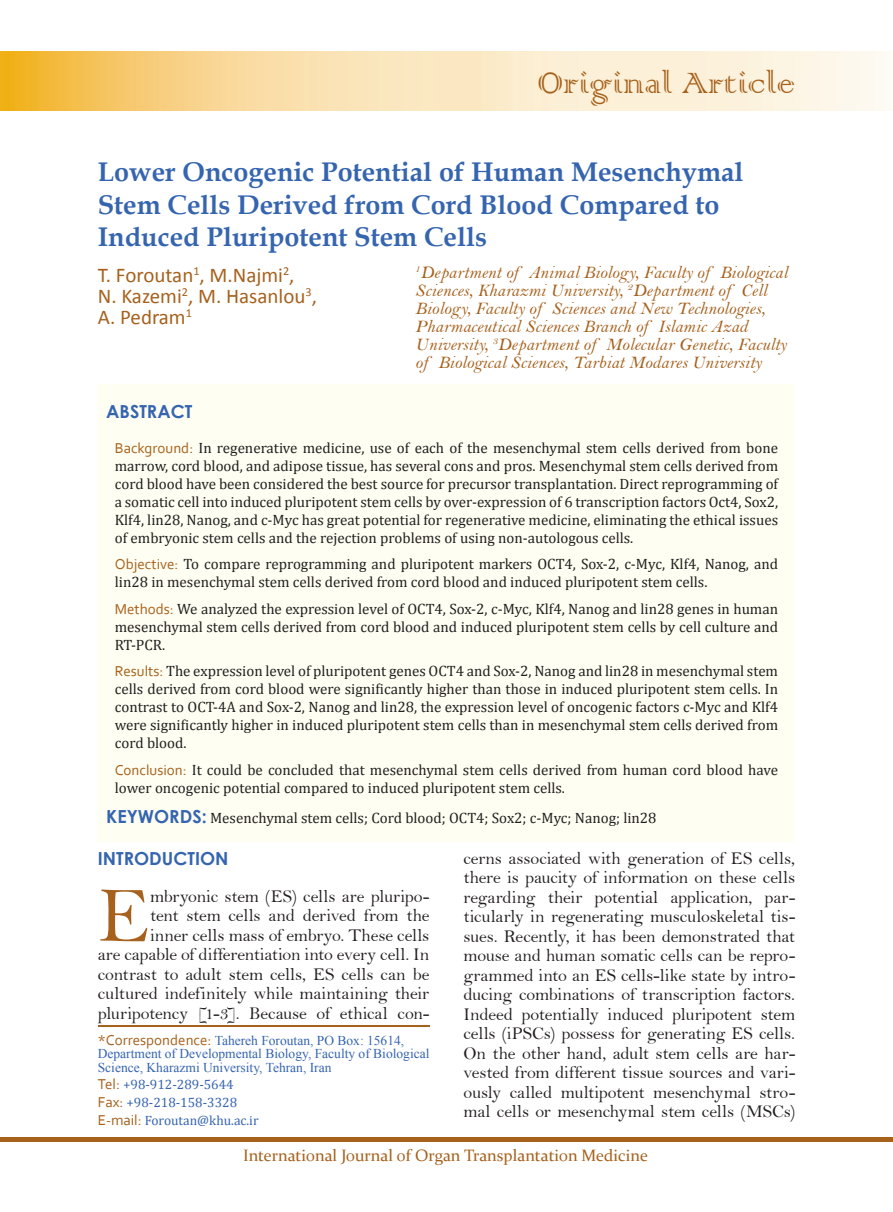
<style>
.page{position:relative;width:893px;height:1212px;background:#fff}
.page>*{position:absolute;margin:0;border:0;box-sizing:border-box;transform-origin:0 0}
.Body_first_Para{font:79.65px "Bell";color:#a6611c}
.Type_of_Article{font:39px "Colonna";color:#a6611c}
.t1{font:700 27px/32.4px "Book Antiqua";color:#3665b0}
.Authors{font:21px/21px "Calibri";color:#a6611c}
.Body_first_Para-2{font:18px/19.5px "Bell";letter-spacing:-.01em;color:#231f20;text-align:right}
.Affiliation{font:18px/18px "Bell MT Italic";color:#a6611c}
.Heading{font:700 18px "Century Gothic";color:#3665b0}
.t2{font:16.5px "Constantia";color:#a6611c}
.Abstract{font:15px/18px "Cambria";color:#231f20;text-align:justify}
.Key_word{font:15px "Cambria";color:#231f20}
.Corespondence{font:13.5px/13.5px "Times New Roman";color:#3665b0}
.Corespondence-2{font:13.5px "Cambria";color:#3665b0}
.s1{font-family:"Corbel";color:#a6611c}
.s2{font-family:"Century Gothic";font-weight:700;font-size:18px;color:#3665b0}
.s3{font-family:"Corbel";font-size:15px;color:#a6611c}
</style>
<div class="page">
<div style="left:0;top:1137px;width:893px;height:5px;background:#a6611c"></div>
<img style="left:0;top:52px;width:883px;height:59px">
<div style="left:98px;top:385px;width:697px;height:457px;background:#fffef2"></div>
<hr style="left:98px;top:1025px;width:331px;height:2px;background:#a6611c">
<p class="Type_of_Article" style="left:538px;top:57px;width:259px">Original Article</p>
<p class="t1" style="left:98px;top:156px;width:647px">Lower Oncogenic Potential of Human Mesenchymal<br>Stem Cells Derived from Cord Blood Compared to<br>Induced Pluripotent Stem Cells</p>
<p class="Authors" style="left:98px;top:264px;width:221px">T. Foroutan<sup>1</sup>, M.Najmi<sup>2</sup>,<br>N. Kazemi<sup>2</sup>, M. Hasanlou<sup>3</sup>,<br>A. Pedram<sup>1</sup></p>
<p class="Affiliation" style="left:415px;top:263px;width:374px"><sup>1</sup>Department of Animal Biology, Faculty of Biological Sciences, Kharazmi University, <sup>2</sup>Department of Cell Biology, Faculty of Sciences and New Technologies, Pharmaceutical Sciences Branch of Islamic Azad University, <sup>3</sup>Department of Molecular Genetic, Faculty of Biological Sciences, Tarbiat Modares University</p>
<p class="Heading" style="left:106px;top:397px;width:88px">ABSTRACT</p>
<p class="Abstract" style="left:115px;top:438px;width:665px"><span class="s1">Background:</span> In regenerative medicine, use of each of the mesenchymal stem cells derived from bone marrow, cord blood, and adipose tissue, has several cons and pros. Mesenchymal stem cells derived from cord blood have been considered the best source for precursor transplantation. Direct reprogramming of a somatic cell into induced pluripotent stem cells by over-expression of 6 transcription factors Oct4, Sox2, Klf4, lin28, Nanog, and c-Myc has great potential for regenerative medicine, eliminating the ethical issues of embryonic stem cells and the rejection problems of using non-autologous cells.</p>
<p class="Abstract" style="left:115px;top:555px;width:665px"><span class="s1">Objective:</span> To compare reprogramming and pluripotent markers OCT4, Sox-2, c-Myc, Klf4, Nanog, and lin28 in mesenchymal stem cells derived from cord blood and induced pluripotent stem cells.</p>
<p class="Abstract" style="left:115px;top:599px;width:665px"><span class="s1">Methods:</span> We analyzed the expression level of OCT4, Sox-2, c-Myc, Klf4, Nanog and lin28 genes in human mesenchymal stem cells derived from cord blood and induced pluripotent stem cells by cell culture and RT-PCR.</p>
<p class="Abstract" style="left:115px;top:662px;width:665px"><span class="s1">Results:</span> The expression level of pluripotent genes OCT4 and Sox-2, Nanog and lin28 in mesenchymal stem cells derived from cord blood were significantly higher than those in induced pluripotent stem cells. In contrast to OCT-4A and Sox-2, Nanog and lin28, the expression level of oncogenic factors c-Myc and Klf4 were significantly higher in induced pluripotent stem cells than in mesenchymal stem cells derived from cord blood.</p>
<p class="Abstract" style="left:115px;top:760px;width:665px"><span class="s1">Conclusion:</span> It could be concluded that mesenchymal stem cells derived from human cord blood have lower oncogenic potential compared to induced pluripotent stem cells.</p>
<p class="Key_word" style="left:106px;top:809px;width:552px"><span class="s2">KEYWORDS:</span> Mesenchymal stem cells; Cord blood; OCT4; Sox2; c-Myc; Nanog; lin28</p>
<p class="Heading" style="left:98px;top:845px;width:132px">INTRODUCTION</p>
<p class="Body_first_Para" style="left:98px;top:868px;width:54px">E</p>
<p class="Body_first_Para-2" style="left:98px;top:886px;width:333px">mbryonic stem (ES) cells are pluripo-<br>tent stem cells and derived from the<br>inner cells mass of embryo. These cells<br>are capable of differentiation into every cell. In contrast to adult stem cells, ES cells can be cultured indefinitely while maintaining their pluripotency [1-3]. Because of ethical con-</p>
<p class="Corespondence" style="left:98px;top:1033px;width:333px"><span class="s3">*Correspondence:</span> Tahereh Foroutan, PO Box: 15614,<br>Department of Developmental Biology, Faculty of Biological<br>Science, Kharazmi University, Tehran, Iran</p>
<p class="Corespondence-2" style="left:98px;top:1077px;width:137px"><span class="s3">Tel:</span> +98-912-289-5644</p>
<p class="Corespondence-2" style="left:98px;top:1094px;width:141px"><span class="s3">Fax:</span> +98-218-158-3328</p>
<p class="Corespondence-2" style="left:98px;top:1112px;width:162px"><span class="s3">E-mail:</span> Foroutan@khu.ac.ir</p>
<p class="Body_first_Para-2" style="left:463px;top:848px;width:333px;text-align:justify">cerns associated with generation of ES cells, there is paucity of information on these cells regarding their potential application, par&shy;ticularly in regenerating musculoskeletal tis&shy;sues. Recently, it has been demonstrated that mouse and human somatic cells can be repro&shy;grammed into an ES cells-like state by intro&shy;ducing combinations of transcription factors.<br>Indeed potentially induced pluripotent stem cells (iPSCs) possess for generating ES cells.<br>On the other hand, adult stem cells are har&shy;vested from different tissue sources and vari&shy;ously called multipotent mesenchymal stro&shy;mal cells or mesenchymal stem cells (MSCs)</p>
<p class="t2" style="left:243px;top:1144px;width:406px">International Journal of Organ Transplantation Medicine</p>
</div>
